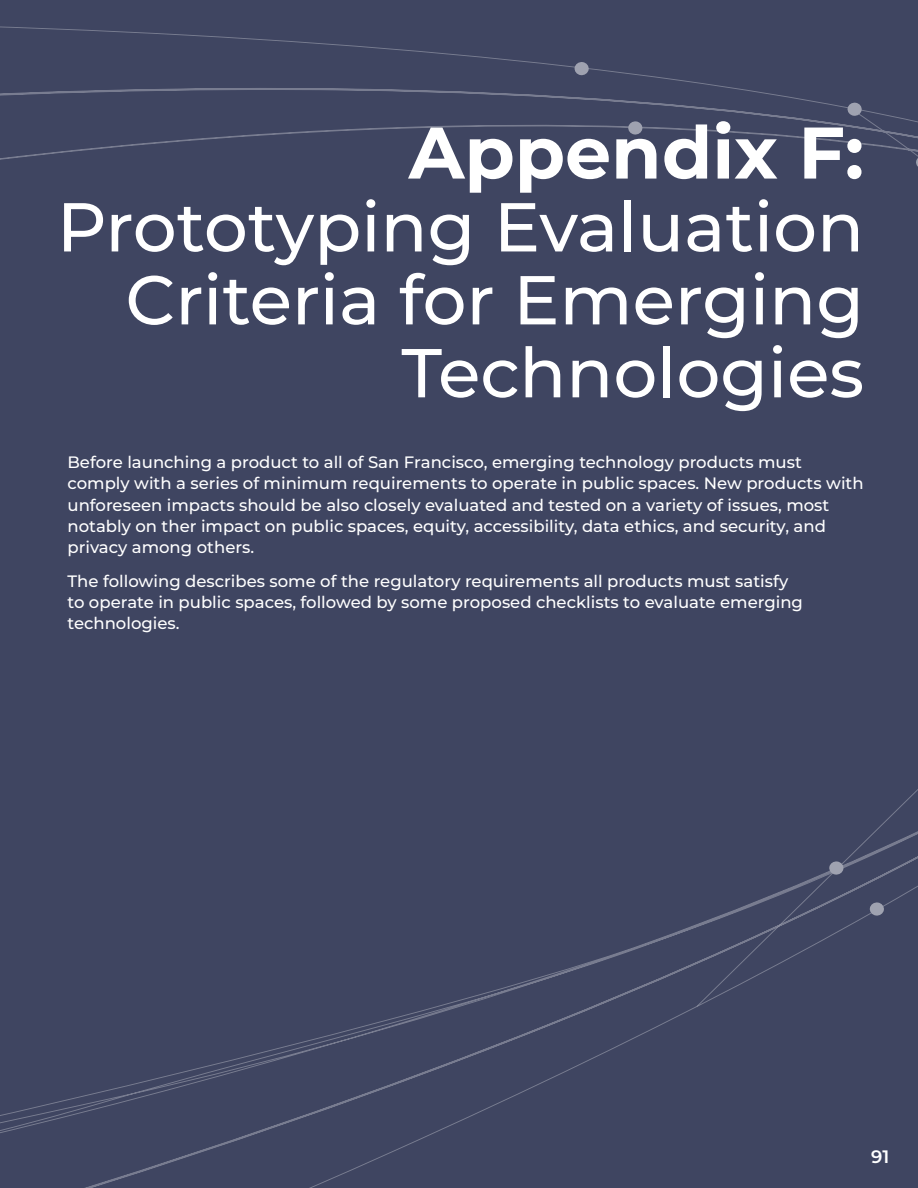
<style>
.page{position:relative;width:918px;height:1188px;background:#3f4561}
.page>*{position:absolute;margin:0;border:0;box-sizing:border-box;transform-origin:0 0}
.t1{font:700 72.9px "Montserrat";color:#fff}
.t2{font:500 69px/72.9px "Montserrat";color:#fff;text-align:right}
.t3{font:600 18px "Montserrat";color:#fff}
.t4{font:500 16.5px/21px "Montserrat";color:#fff}
</style>
<div class="page">
<svg style="left:628px;top:121px;width:15px;height:14px"></svg>
<svg style="left:574px;top:62px;width:15px;height:14px"></svg>
<svg style="left:847px;top:102px;width:15px;height:14px"></svg>
<svg style="left:869px;top:902px;width:15px;height:14px"></svg>
<svg style="left:916px;top:155px;width:2px;height:14px"></svg>
<svg style="left:829px;top:861px;width:15px;height:14px"></svg>
<h1 class="t1" style="left:409px;top:100px;width:457px">Appendix F:</h1>
<h2 class="t2" style="left:57px;top:188px;width:809px">Prototyping Evaluation<br>Criteria for Emerging<br>Technologies</h2>
<p class="t4" style="left:68px;top:451px;width:798px">Before launching a product to all of San Francisco, emerging technology products must comply with a series of minimum requirements to operate in public spaces. New products with unforeseen impacts should be also closely evaluated and tested on a variety of issues, most notably on ther impact on public spaces, equity, accessibility, data ethics, and security, and privacy among others.</p>
<p class="t4" style="left:68px;top:570px;width:737px">The following describes some of the regulatory requirements all products must satisfy to operate in public spaces, followed by some proposed checklists to evaluate emerging technologies.</p>
<p class="t3" style="left:871px;top:1144px;width:20px">91</p>
</div>
